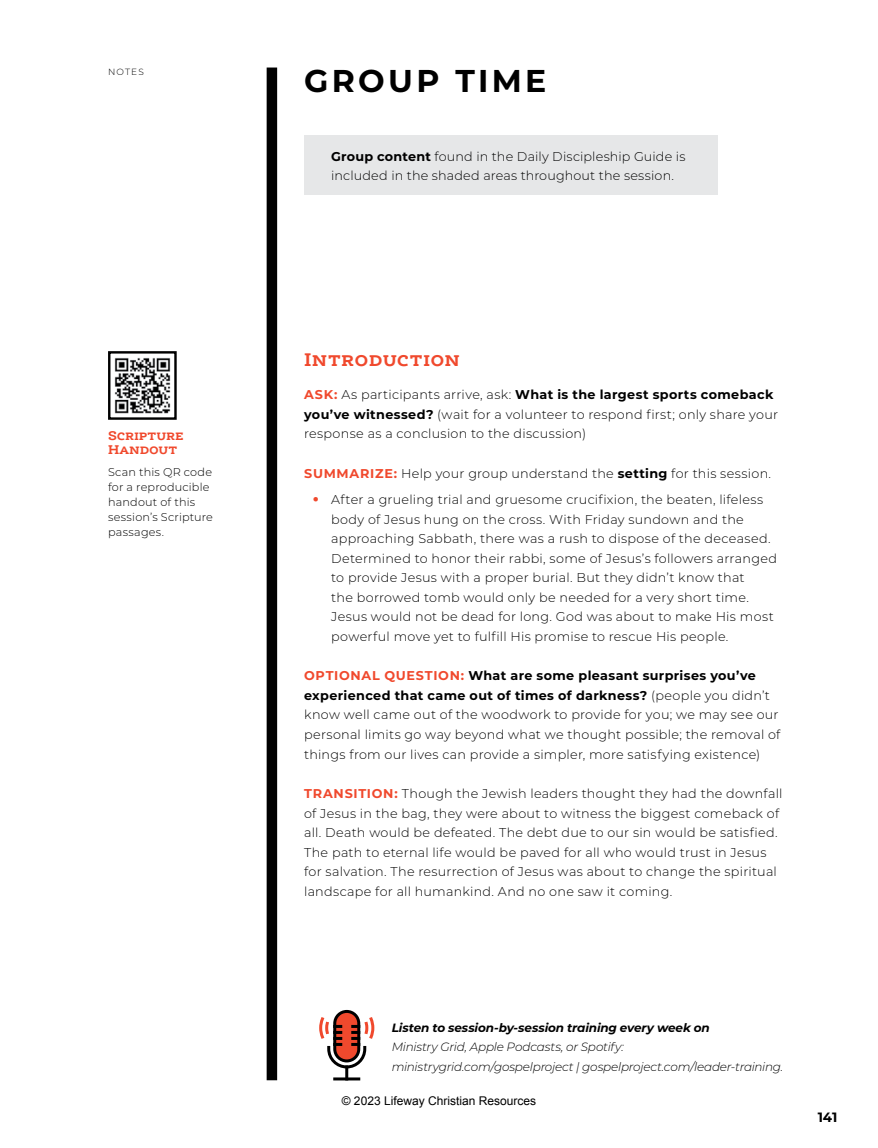
<style>
.page{position:relative;width:878px;height:1148px;background:#fff}
.page>*{position:absolute;margin:0;border:0;box-sizing:border-box;transform-origin:0 0}
.t1{font:700 31.5px "Montserrat";letter-spacing:.105em;color:#000}
.t2{font:700 19.5px "Ernestine Pro";letter-spacing:.005em;color:#f0492d}
.t3{font:700 13.5px/13.5px "Ernestine Pro";letter-spacing:-.01em;color:#f0492d}
.t4{font:700 13.5px "Montserrat";color:#000}
.t5{font:300 12.75px/19.5px "Montserrat";letter-spacing:.02em;color:#000}
.t6{font:italic 300 12px/19.5px "Montserrat";letter-spacing:-.015em;color:#000}
.t7{font:italic 700 12px "Montserrat";letter-spacing:-.01em;color:#000}
.t8{font:12px "Arial";color:#000}
.t9{font:300 11.25px/15px "Montserrat";letter-spacing:.015em;color:#000}
.t10{font:300 9px "Montserrat";letter-spacing:.125em;color:#000}
.s1{font-weight:700}
.s2{font-weight:700;color:#f0492d}
.s3{font-size:36px;color:#f0492d}
</style>
<div class="page">
<div style="left:267px;top:68px;width:10px;height:1012px;background:#000"></div>
<div style="left:304px;top:135px;width:413px;height:59px;background:#e6e7e8"></div>
<img style="left:114px;top:357px;width:57px;height:57px">
<div style="left:108px;top:351px;width:69px;height:69px;border:2px solid #000"></div>
<svg style="left:335px;top:1011px;width:24px;height:49px"></svg>
<div style="left:333px;top:1010px;width:27px;height:52px;border:3px solid #000;border-radius:12px"></div>
<hr style="left:335px;top:1077px;width:24px;height:3px;background:#000">
<svg style="left:319px;top:1015px;width:56px;height:63px"></svg>
<p class="t10" style="left:108px;top:65px;width:37px">NOTES</p>
<p class="t3" style="left:108px;top:428px;width:77px">Scripture<br>Handout</p>
<p class="t9" style="left:108px;top:463px;width:106px">Scan this QR code for a reproducible handout of this session’s Scripture passages.</p>
<h1 class="t1" style="left:304px;top:58px;width:244px">GROUP TIME</h1>
<p class="t5" style="left:331px;top:146px;width:356px"><span class="s1">Group content</span> found in the Daily Discipleship Guide is included in the shaded areas throughout the session.</p>
<h2 class="t2" style="left:304px;top:347px;width:157px">Introduction</h2>
<p class="t5" style="left:304px;top:384px;width:475px"><span class="s2">ASK:</span> As participants arrive, ask: <span class="s1">What is the largest sports comeback you’ve witnessed?</span> (wait for a volunteer to respond first; only share your response as a conclusion to the discussion)</p>
<p class="t5" style="left:304px;top:463px;width:468px"><span class="s2">SUMMARIZE:</span> Help your group understand the <span class="s1">setting</span> for this session.</p>
<p class="t5" style="left:331px;top:489px;width:447px;text-indent:-20px"><span class="s3">•</span> After a grueling trial and gruesome crucifixion, the beaten, lifeless body of Jesus hung on the cross. With Friday sundown and the approaching Sabbath, there was a rush to dispose of the deceased.<br>Determined to honor their rabbi, some of Jesus’s followers arranged to provide Jesus with a proper burial. But they didn’t know that<br>the borrowed tomb would only be needed for a very short time.<br>Jesus would not be dead for long. God was about to make His most powerful move yet to fulfill His promise to rescue His people.</p>
<p class="t5" style="left:304px;top:666px;width:478px"><span class="s2">OPTIONAL QUESTION:</span> <span class="s1">What are some pleasant surprises you’ve experienced that came out of times of darkness?</span> (people you didn’t know well came out of the woodwork to provide for you; we may see our personal limits go way beyond what we thought possible; the removal of things from our lives can provide a simpler, more satisfying existence)</p>
<p class="t5" style="left:304px;top:783px;width:480px"><span class="s2">TRANSITION:</span> Though the Jewish leaders thought they had the downfall of Jesus in the bag, they were about to witness the biggest comeback of all. Death would be defeated. The debt due to our sin would be satisfied.<br>The path to eternal life would be paved for all who would trust in Jesus for salvation. The resurrection of Jesus was about to change the spiritual landscape for all humankind. And no one saw it coming.</p>
<p class="t7" style="left:392px;top:1018px;width:319px">Listen to session-by-session training every week on</p>
<p class="t6" style="left:392px;top:1036px;width:393px">Ministry Grid, Apple Podcasts, or Spotify: ministrygrid.com/gospelproject | gospelproject.com/leader-training.</p>
<p class="t8" style="left:342px;top:1092px;width:196px">© 2023 Lifeway Christian Resources</p>
<p class="t4" style="left:817px;top:1107px;width:21px">141</p>
</div>
